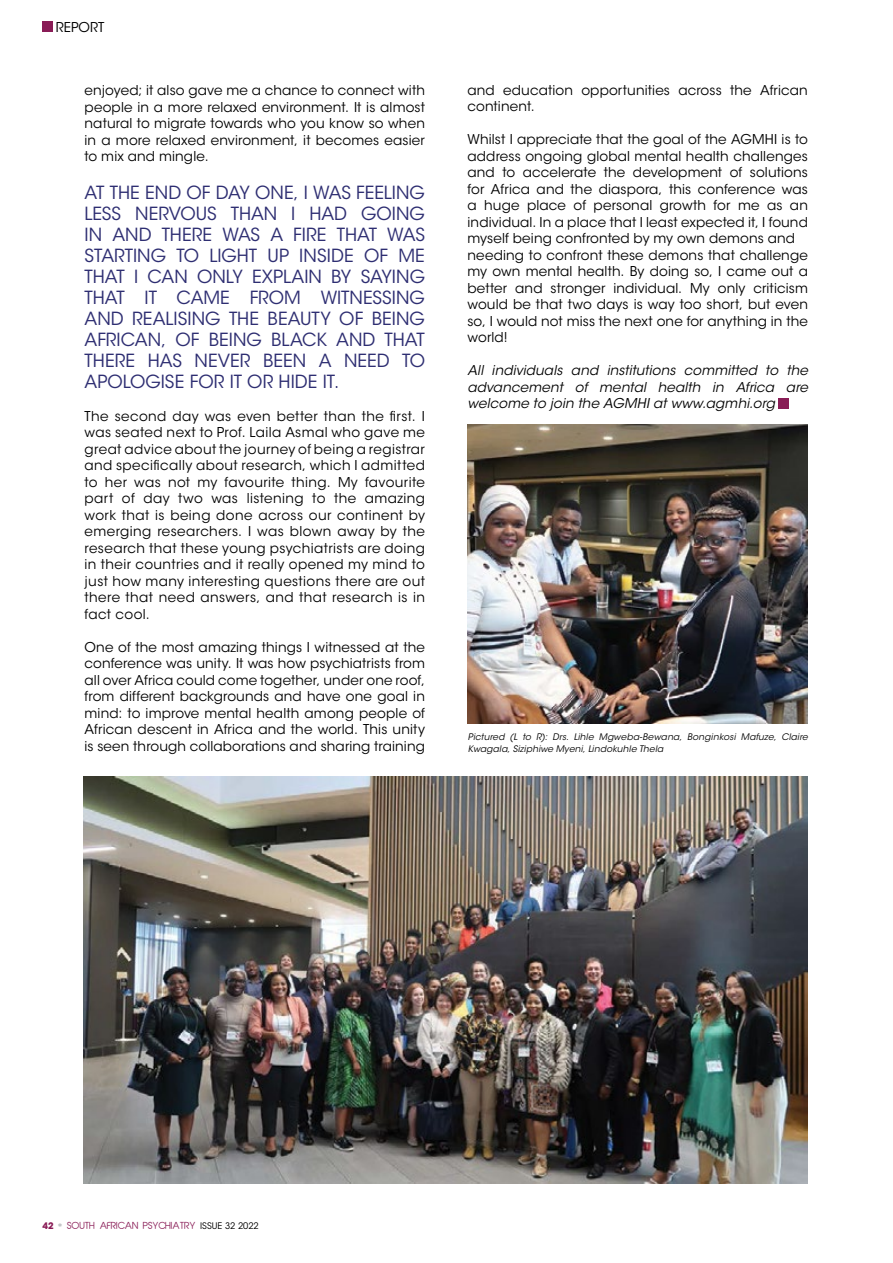
<style>
.page{position:relative;width:893px;height:1263px;background:#fff}
.page>*{position:absolute;margin:0;border:0;box-sizing:border-box;transform-origin:0 0}
.t1{font:18px/21px "ITC Avant Garde Std";color:#2e2e72;text-align:justify}
.t2{font:13.5px/16.5px "ITC Avant Garde Std";letter-spacing:.01em;color:#000;text-align:justify}
.t3{font:italic 13.5px/16.5px "ITC Avant Garde Std";letter-spacing:.01em;color:#000;text-align:justify}
.t4{font:italic 9px/12px "ITC Avant Garde Std";letter-spacing:.02em;color:#000}
.t5{font:9px "Abeatby Kai";color:#891c56}
.s1{font-family:"ITC Avant Garde Std";font-weight:700}
.s2{font-family:"ITC Avant Garde Std";font-size:12px;color:#a7a9ac}
.s3{font-family:"ITC Avant Garde Std";color:#000}
</style>
<div class="page">
<div style="left:778px;top:398px;width:11px;height:11px;background:#891c56"></div>
<div style="left:43px;top:21px;width:10px;height:11px;background:#891c56"></div>
<img style="left:84px;top:777px;width:723px;height:406px">
<img style="left:467px;top:424px;width:341px;height:299px">
<p class="t2" style="left:56px;top:19px;width:50px">REPORT</p>
<p class="t2" style="left:85px;top:82px;width:342px">enjoyed; it also gave me a chance to connect with people in a more relaxed environment. It is almost natural to migrate towards who you know so when in a more relaxed environment, it becomes easier to mix and mingle.</p>
<p class="t1" style="left:85px;top:182px;width:342px">AT THE END OF DAY ONE, I WAS FEELING LESS NERVOUS THAN I HAD GOING IN AND THERE WAS A FIRE THAT WAS STARTING TO LIGHT UP INSIDE OF ME THAT I CAN ONLY EXPLAIN BY SAYING THAT IT CAME FROM WITNESSING AND REALISING THE BEAUTY OF BEING AFRICAN, OF BEING BLACK AND THAT THERE HAS NEVER BEEN A NEED TO APOLOGISE FOR IT OR HIDE IT.</p>
<p class="t2" style="left:85px;top:408px;width:342px">The second day was even better than the first. I was seated next to Prof. Laila Asmal who gave me great advice about the journey of being a registrar and specifically about research, which I admitted to her was not my favourite thing. My favourite part of day two was listening to the amazing work that is being done across our continent by emerging researchers. I was blown away by the research that these young psychiatrists are doing in their countries and it really opened my mind to just how many interesting questions there are out there that need answers, and that research is in fact cool.</p>
<p class="t2" style="left:85px;top:639px;width:342px">One of the most amazing things I witnessed at the conference was unity. It was how psychiatrists from all over Africa could come together, under one roof, from different backgrounds and have one goal in mind: to improve mental health among people of African descent in Africa and the world. This unity is seen through collaborations and sharing training</p>
<p class="t2" style="left:467px;top:82px;width:342px">and education opportunities across the African continent.</p>
<p class="t2" style="left:467px;top:131px;width:342px;text-align:left">Whilst I appreciate that the goal of the AGMHI is to address ongoing global mental health challenges and to accelerate the development of solutions for Africa and the diaspora, this conference was a huge place of personal growth for me as an individual. In a place that I least expected it, I found myself being confronted by my own demons and needing to confront these demons that challenge my own mental health. By doing so, I came out a better and stronger individual. My only criticism would be that two days is way too short, but even so, I would not miss the next one for anything in the world!</p>
<p class="t3" style="left:467px;top:363px;width:342px">All individuals and institutions committed to the advancement of mental health in Africa are welcome to join the AGMHI at www.agmhi.org</p>
<p class="t4" style="left:468px;top:731px;width:341px">Pictured (L to R): Drs. Lihle Mgweba-Bewana, Bonginkosi Mafuze, Claire<br>Kwagala, Siziphiwe Myeni, Lindokuhle Thela</p>
<p class="t5" style="left:43px;top:1222px;width:218px"><span class="s1">42</span> <span class="s2">*</span> SOUTH AFRICAN PSYCHIATRY <span class="s3">ISSUE 32 2022</span></p>
</div>
